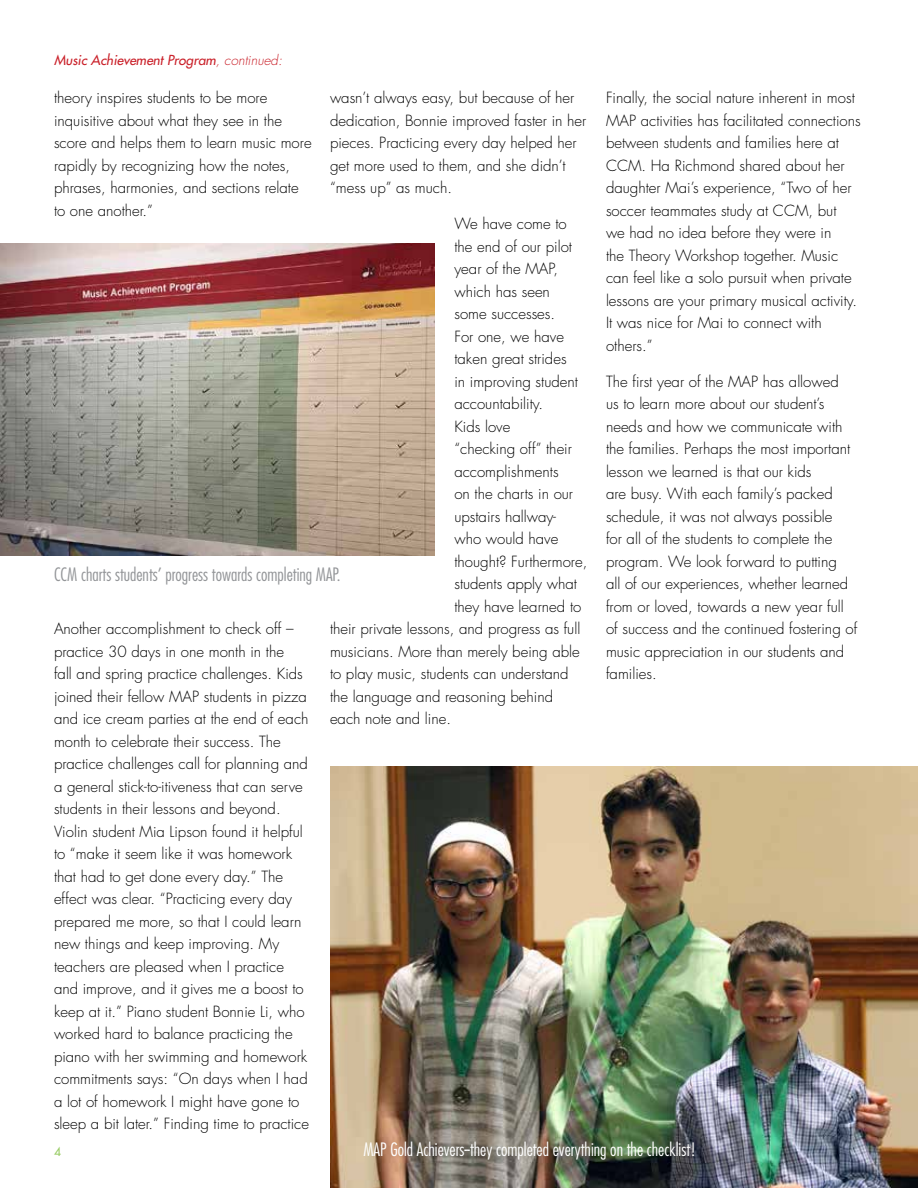
<style>
.page{position:relative;width:918px;height:1188px;background:#fff}
.page>*{position:absolute;margin:0;border:0;box-sizing:border-box;transform-origin:0 0}
.t1{font:300 condensed 18px "Futura Std";color:#fff}
.t2{font:300 condensed 18px "Futura Std";color:#939598}
.t3{font:300 15px/22.5px "Futura Std";color:#000}
.t4{font:italic 500 13.5px "Futura Std";color:#ca212a}
.t5{font:500 12px "Futura Std";color:#9c6}
.s1{font-weight:300}
</style>
<div class="page">
<img style="left:0;top:243px;width:434px;height:312px">
<img style="left:331px;top:767px;width:587px;height:421px">
<p class="t4" style="left:54px;top:52px;width:230px">Music Achievement Program<span class="s1">, continued:</span></p>
<p class="t3" style="left:330px;top:87px;width:258px">wasn’t always easy, but because of her dedication, Bonnie improved faster in her pieces. Practicing every day helped her get more used to them, and she didn’t “mess up” as much.</p>
<p class="t3" style="left:454px;top:213px;width:114px">We have come to</p>
<p class="t3" style="left:454px;top:235px;width:119px">the end of our pilot</p>
<p class="t3" style="left:454px;top:258px;width:105px">year of the MAP,</p>
<p class="t3" style="left:454px;top:280px;width:97px">which has seen</p>
<p class="t3" style="left:454px;top:303px;width:102px">some successes.</p>
<p class="t3" style="left:454px;top:325px;width:111px">For one, we have</p>
<p class="t3" style="left:454px;top:348px;width:114px">taken great strides</p>
<p class="t3" style="left:454px;top:370px;width:125px">in improving student</p>
<p class="t3" style="left:454px;top:393px;width:90px">accountability.</p>
<p class="t3" style="left:454px;top:415px;width:58px">Kids love</p>
<p class="t3" style="left:454px;top:438px;width:119px">“checking off” their</p>
<p class="t3" style="left:454px;top:460px;width:106px">accomplishments</p>
<p class="t3" style="left:454px;top:483px;width:120px">on the charts in our</p>
<p class="t3" style="left:454px;top:505px;width:103px">upstairs hallway-</p>
<p class="t3" style="left:454px;top:528px;width:105px">who would have</p>
<p class="t3" style="left:454px;top:550px;width:134px">thought? Furthermore,</p>
<p class="t3" style="left:454px;top:573px;width:124px">students apply what</p>
<p class="t3" style="left:454px;top:595px;width:128px">they have learned to</p>
<p class="t3" style="left:330px;top:618px;width:252px">their private lessons, and progress as full</p>
<p class="t3" style="left:330px;top:640px;width:251px">musicians. More than merely being able</p>
<p class="t3" style="left:330px;top:663px;width:240px">to play music, students can understand</p>
<p class="t3" style="left:330px;top:685px;width:225px">the language and reasoning behind</p>
<p class="t3" style="left:330px;top:708px;width:123px">each note and line.</p>
<p class="t3" style="left:54px;top:87px;width:259px">theory inspires students to be more inquisitive about what they see in the score and helps them to learn music more rapidly by recognizing how the notes, phrases, harmonies, and sections relate to one another.”</p>
<p class="t2" style="left:54px;top:563px;width:288px">CCM charts students’ progress towards completing MAP.</p>
<p class="t3" style="left:54px;top:618px;width:257px">Another accomplishment to check off – practice 30 days in one month in the<br>fall and spring practice challenges. Kids joined their fellow MAP students in pizza and ice cream parties at the end of each month to celebrate their success. The practice challenges call for planning and a general stick-to-itiveness that can serve students in their lessons and beyond.<br>Violin student Mia Lipson found it helpful to “make it seem like it was homework that had to get done every day.” The effect was clear. “Practicing every day prepared me more, so that I could learn new things and keep improving. My teachers are pleased when I practice and improve, and it gives me a boost to keep at it.” Piano student Bonnie Li, who worked hard to balance practicing the piano with her swimming and homework commitments says: “On days when I had a lot of homework I might have gone to sleep a bit later.” Finding time to practice</p>
<p class="t3" style="left:606px;top:87px;width:256px">Finally, the social nature inherent in most MAP activities has facilitated connections between students and families here at CCM. Ha Richmond shared about her daughter Mai’s experience, “Two of her soccer teammates study at CCM, but<br>we had no idea before they were in<br>the Theory Workshop together. Music can feel like a solo pursuit when private lessons are your primary musical activity.<br>It was nice for Mai to connect with others.”</p>
<p class="t3" style="left:606px;top:370px;width:253px">The first year of the MAP has allowed<br>us to learn more about our student’s needs and how we communicate with the families. Perhaps the most important lesson we learned is that our kids<br>are busy. With each family’s packed schedule, it was not always possible<br>for all of the students to complete the program. We look forward to putting<br>all of our experiences, whether learned from or loved, towards a new year full of success and the continued fostering of music appreciation in our students and families.</p>
<p class="t5" style="left:54px;top:1144px;width:8px">4</p>
<p class="t1" style="left:363px;top:1139px;width:334px">MAP Gold Achievers--they completed everything on the checklist!</p>
</div>
